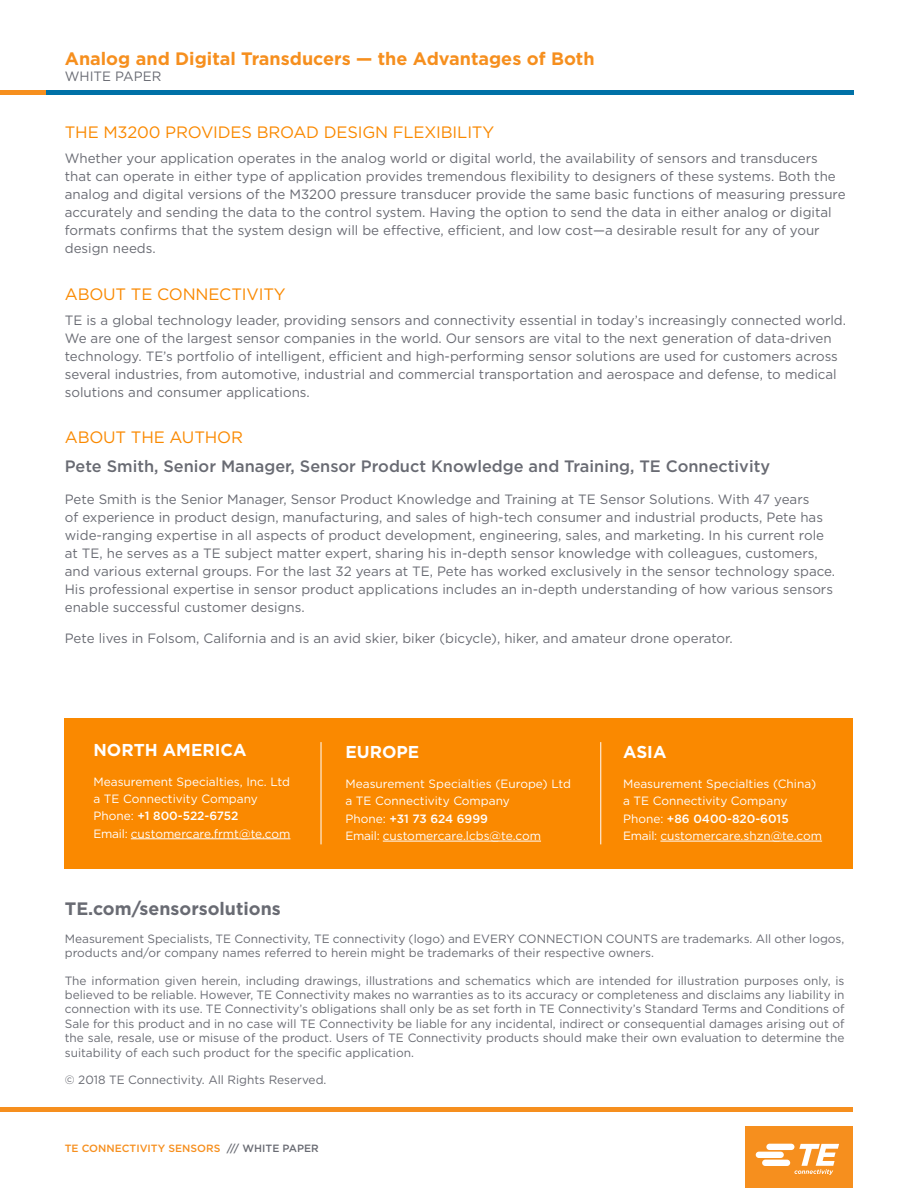
<style>
.page{position:relative;width:918px;height:1188px;background:#fff}
.page>*{position:absolute;margin:0;border:0;box-sizing:border-box;transform-origin:0 0}
.t1{font:700 18px "Gotham";color:#f68f1e}
.t2{font:700 18px "Gotham";color:#696b73}
.Body_Text{font:700 17.25px "Gotham";color:#fff}
.Head_Level_3{font:500 16.5px "Gotham";color:#696b73}
.Head_Level_1{font:16.5px "Gotham";letter-spacing:-.01em;color:#fa8900}
.Body_Text-2{font:13.5px/18px "Gotham";color:#696b73}
.t3{font:12px/14.4px "Gotham";color:#696b73}
.Body_Text-3{font:12px "Gotham";color:#fff}
.Body_Text-4{font:500 12px "Gotham";color:#fff}
.t4{font:500 10.5px "Gotham";color:#f68f1e}
.s1{font-weight:400}
.s2{color:#696b73}
</style>
<div class="page">
<hr style="left:0;top:91px;width:47px;height:4px;background:#f68f1e">
<hr style="left:46px;top:91px;width:807px;height:4px;background:#0071a7">
<div style="left:745px;top:1126px;width:108px;height:62px;background:#f68f1e"></div>
<svg style="left:756px;top:1144px;width:83px;height:31px"></svg>
<hr style="left:0;top:1107px;width:853px;height:4px;background:#f68f1e">
<div style="left:65px;top:718px;width:788px;height:150px;background:#fa8900"></div>
<hr style="left:131px;top:839px;width:159px;height:1px;background:#fff">
<hr style="left:383px;top:841px;width:158px;height:1px;background:#fff">
<hr style="left:660px;top:841px;width:162px;height:1px;background:#fff">
<hr style="left:321px;top:742px;width:1px;height:102px;background:#fff">
<hr style="left:600px;top:742px;width:1px;height:102px;background:#fff">
<h1 class="t1" style="left:65px;top:46px;width:531px">Analog and Digital Transducers — the Advantages of Both</h1>
<p class="Body_Text-2" style="left:65px;top:67px;width:98px">WHITE PAPER</p>
<p class="Head_Level_1" style="left:65px;top:122px;width:431px">THE M3200 PROVIDES BROAD DESIGN FLEXIBILITY</p>
<p class="Body_Text-2" style="left:65px;top:149px;width:782px">Whether your application operates in the analog world or digital world, the availability of sensors and transducers that can operate in either type of application provides tremendous flexibility to designers of these systems. Both the analog and digital versions of the M3200 pressure transducer provide the same basic functions of measuring pressure accurately and sending the data to the control system. Having the option to send the data in either analog or digital formats confirms that the system design will be effective, efficient, and low cost—a desirable result for any of your design needs.</p>
<p class="Head_Level_1" style="left:65px;top:283px;width:222px">ABOUT TE CONNECTIVITY</p>
<p class="Body_Text-2" style="left:65px;top:310px;width:783px">TE is a global technology leader, providing sensors and connectivity essential in today’s increasingly connected world.<br>We are one of the largest sensor companies in the world. Our sensors are vital to the next generation of data-driven technology. TE’s portfolio of intelligent, efficient and high-performing sensor solutions are used for customers across several industries, from automotive, industrial and commercial transportation and aerospace and defense, to medical solutions and consumer applications.</p>
<p class="Head_Level_1" style="left:65px;top:427px;width:180px">ABOUT THE AUTHOR</p>
<p class="Head_Level_3" style="left:65px;top:456px;width:707px">Pete Smith, Senior Manager, Sensor Product Knowledge and Training, TE Connectivity</p>
<p class="Body_Text-2" style="left:65px;top:490px;width:772px">Pete Smith is the Senior Manager, Sensor Product Knowledge and Training at TE Sensor Solutions. With 47 years<br>of experience in product design, manufacturing, and sales of high-tech consumer and industrial products, Pete has wide-ranging expertise in all aspects of product development, engineering, sales, and marketing. In his current role at TE, he serves as a TE subject matter expert, sharing his in-depth sensor knowledge with colleagues, customers, and various external groups. For the last 32 years at TE, Pete has worked exclusively in the sensor technology space.<br>His professional expertise in sensor product applications includes an in-depth understanding of how various sensors enable successful customer designs.</p>
<p class="Body_Text-2" style="left:65px;top:629px;width:669px">Pete lives in Folsom, California and is an avid skier, biker (bicycle), hiker, and amateur drone operator.</p>
<p class="Body_Text" style="left:94px;top:738px;width:155px">NORTH AMERICA</p>
<p class="Body_Text-3" style="left:94px;top:774px;width:198px">Measurement Specialties, Inc. Ltd</p>
<p class="Body_Text-3" style="left:94px;top:791px;width:166px">a TE Connectivity Company</p>
<p class="Body_Text-4" style="left:94px;top:808px;width:146px"><span class="s1">Phone:</span> +1 800-522-6752</p>
<p class="Body_Text-3" style="left:94px;top:826px;width:198px">Email: customercare.frmt@te.com</p>
<p class="Body_Text" style="left:345px;top:741px;width:75px">EUROPE</p>
<p class="Body_Text-3" style="left:345px;top:776px;width:227px">Measurement Specialties (Europe) Ltd</p>
<p class="Body_Text-3" style="left:345px;top:794px;width:166px">a TE Connectivity Company</p>
<p class="Body_Text-4" style="left:345px;top:811px;width:144px"><span class="s1">Phone:</span> +31 73 624 6999</p>
<p class="Body_Text-3" style="left:345px;top:828px;width:197px">Email: customercare.lcbs@te.com</p>
<p class="Body_Text" style="left:623px;top:741px;width:45px">ASIA</p>
<p class="Body_Text-3" style="left:623px;top:776px;width:195px">Measurement Specialties (China)</p>
<p class="Body_Text-3" style="left:623px;top:794px;width:166px">a TE Connectivity Company</p>
<p class="Body_Text-4" style="left:623px;top:811px;width:167px"><span class="s1">Phone:</span> +86 0400-820-6015</p>
<p class="Body_Text-3" style="left:623px;top:828px;width:201px">Email: customercare.shzn@te.com</p>
<h1 class="t2" style="left:65px;top:897px;width:217px">TE.com/sensorsolutions</h1>
<p class="t3" style="left:65px;top:931px;width:781px">Measurement Specialists, TE Connectivity, TE connectivity (logo) and EVERY CONNECTION COUNTS are trademarks. All other logos, products and/or company names referred to herein might be trademarks of their respective owners.</p>
<p class="t3" style="left:65px;top:973px;width:781px;text-align:justify">The information given herein, including drawings, illustrations and schematics which are intended for illustration purposes only, is believed to be reliable. However, TE Connectivity makes no warranties as to its accuracy or completeness and disclaims any liability in connection with its use. TE Connectivity’s obligations shall only be as set forth in TE Connectivity’s Standard Terms and Conditions of Sale for this product and in no case will TE Connectivity be liable for any incidental, indirect or consequential damages arising out of the sale, resale, use or misuse of the product. Users of TE Connectivity products should make their own evaluation to determine the suitability of each such product for the specific application.</p>
<p class="t3" style="left:65px;top:1072px;width:263px">© 2018 TE Connectivity. All Rights Reserved.</p>
<p class="t4" style="left:65px;top:1141px;width:255px">TE CONNECTIVITY SENSORS <span class="s2">/// WHITE PAPER</span></p>
</div>
